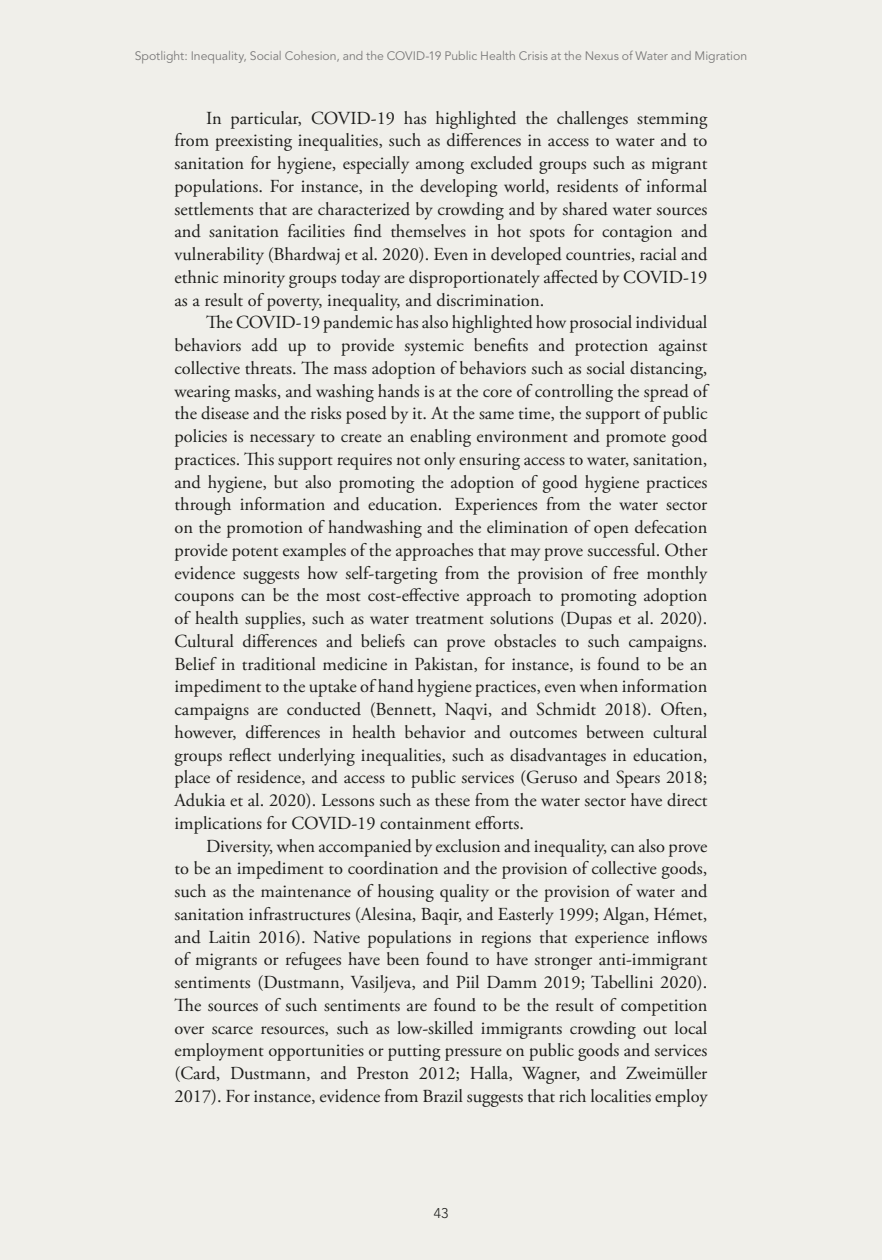
<style>
.page{position:relative;width:882px;height:1260px;background:#f0efea}
.page>*{position:absolute;margin:0;border:0;box-sizing:border-box;transform-origin:0 0}
.t1{font:18.38px/22.8px "Adobe Garamond Pro";color:#1d1d1b;text-align:justify}
.t2{font:300 14px "Avenir LT Std";color:#1d1d1b}
.t3{font:12.25px "Avenir LT Std";color:#7a7979}
</style>
<div class="page">
<p class="t3" style="left:135px;top:48px;width:614px">Spotlight: Inequality, Social Cohesion, and the COVID-19 Public Health Crisis at the Nexus of Water and Migration</p>
<p class="t1" style="left:175px;top:107px;width:534px;text-indent:31px">In particular, COVID-19 has highlighted the challenges stemming from preexisting inequalities, such as differences in access to water and to sanitation for hygiene, especially among excluded groups such as migrant populations. For instance, in the developing world, residents of informal settlements that are characterized by crowding and by shared water sources and sanitation facilities find themselves in hot spots for contagion and vulnerability (Bhardwaj et al. 2020). Even in developed countries, racial and ethnic minority groups today are disproportionately affected by COVID-19 as a result of poverty, inequality, and discrimination.</p>
<p class="t1" style="left:175px;top:312px;width:534px;text-indent:31px">The COVID-19 pandemic has also highlighted how prosocial individual behaviors add up to provide systemic benefits and protection against collective threats. The mass adoption of behaviors such as social distancing, wearing masks, and washing hands is at the core of controlling the spread of the disease and the risks posed by it. At the same time, the support of public policies is necessary to create an enabling environment and promote good practices. This support requires not only ensuring access to water, sanitation, and hygiene, but also promoting the adoption of good hygiene practices through information and education. Experiences from the water sector on the promotion of handwashing and the elimination of open defecation provide potent examples of the approaches that may prove successful. Other evidence suggests how self-targeting from the provision of free monthly coupons can be the most cost-effective approach to promoting adoption of health supplies, such as water treatment solutions (Dupas et al. 2020).<br>Cultural differences and beliefs can prove obstacles to such campaigns.<br>Belief in traditional medicine in Pakistan, for instance, is found to be an impediment to the uptake of hand hygiene practices, even when information campaigns are conducted (Bennett, Naqvi, and Schmidt 2018). Often, however, differences in health behavior and outcomes between cultural groups reflect underlying inequalities, such as disadvantages in education, place of residence, and access to public services (Geruso and Spears 2018; Adukia et al. 2020). Lessons such as these from the water sector have direct implications for COVID‑19 containment efforts.</p>
<p class="t1" style="left:175px;top:835px;width:534px;text-indent:31px">Diversity, when accompanied by exclusion and inequality, can also prove to be an impediment to coordination and the provision of collective goods, such as the maintenance of housing quality or the provision of water and sanitation infrastructures (Alesina, Baqir, and Easterly 1999; Algan, Hémet, and Laitin 2016). Native populations in regions that experience inflows of migrants or refugees have been found to have stronger anti-immigrant sentiments (Dustmann, Vasiljeva, and Piil Damm 2019; Tabellini 2020).<br>The sources of such sentiments are found to be the result of competition over scarce resources, such as low-skilled immigrants crowding out local employment opportunities or putting pressure on public goods and services (Card, Dustmann, and Preston 2012; Halla, Wagner, and Zweimüller 2017). For instance, evidence from Brazil suggests that rich localities employ</p>
<p class="t2" style="left:434px;top:1205px;width:16px">43</p>
</div>
